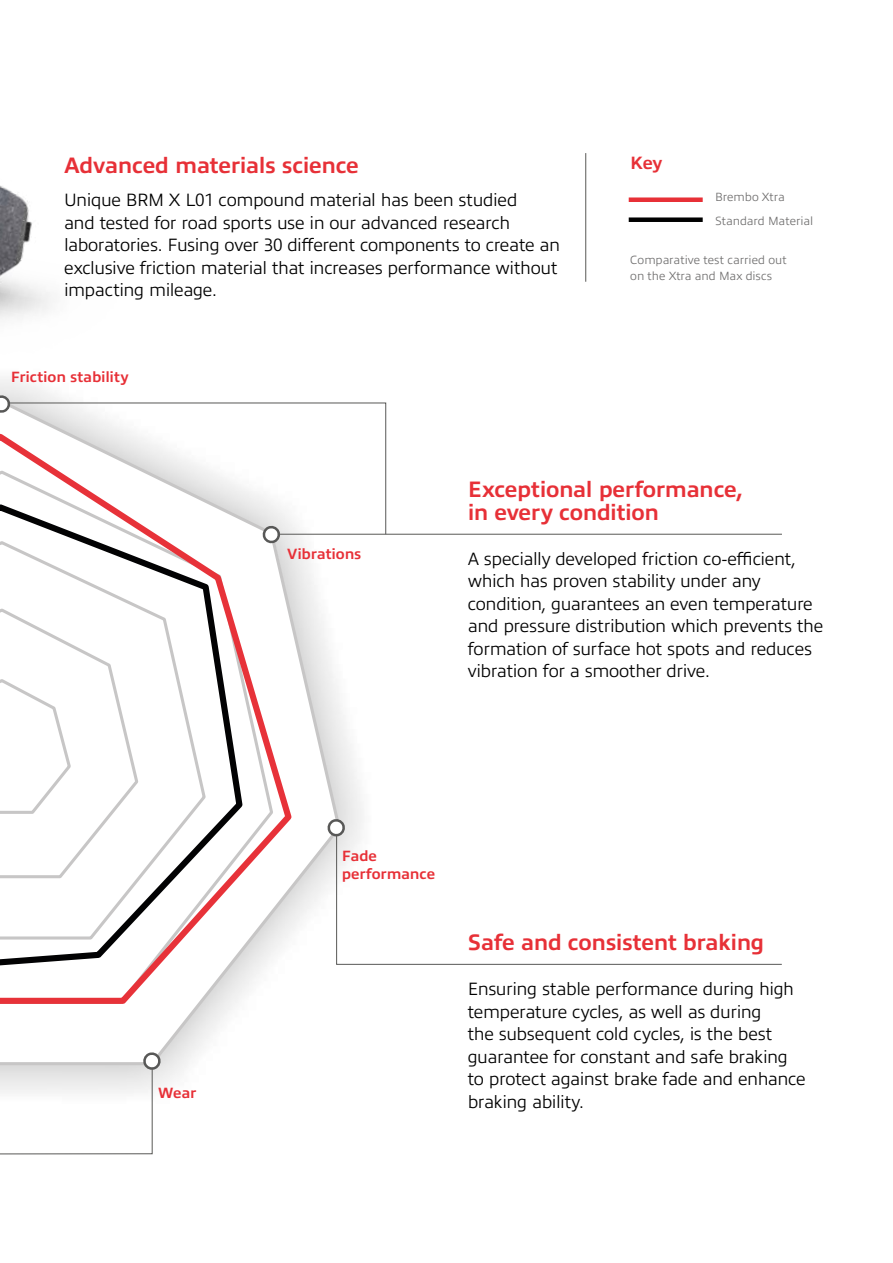
<style>
.page{position:relative;width:893px;height:1263px;background:#fff}
.page>*{position:absolute;margin:0;border:0;box-sizing:border-box;transform-origin:0 0}
.t1{font:700 22.5px/22.5px "Allumi Pro";letter-spacing:-.015em;color:#e73037}
.t2{font:300 18px/22.5px "Allumi Pro";letter-spacing:-.02em;color:#000}
.t3{font:700 18px "Allumi Pro";color:#e73037}
.t4{font:700 15px/18px "Allumi Pro";letter-spacing:-.005em;color:#e73037}
.t5{font:300 12px/24.5px "Allumi Pro";color:#706f6f}
</style>
<div class="page">
<img style="left:0;top:185px;width:51px;height:135px">
<svg style="left:0;top:379px;width:363px;height:707px"></svg>
<svg style="left:0;top:398px;width:343px;height:670px"></svg>
<svg style="left:0;top:430px;width:295px;height:577px"></svg>
<svg style="left:0;top:501px;width:246px;height:475px"></svg>
<svg style="left:261px;top:535px;width:19px;height:10px"></svg>
<svg style="left:326px;top:817px;width:19px;height:21px"></svg>
<svg style="left:0;top:394px;width:10px;height:20px"></svg>
<svg style="left:8px;top:402px;width:379px;height:133px"></svg>
<hr style="left:279px;top:534px;width:503px;height:1px;background:#585856">
<svg style="left:0;top:932px;width:160px;height:223px"></svg>
<svg style="left:336px;top:834px;width:446px;height:131px"></svg>
<div style="left:629px;top:197px;width:74px;height:5px;background:#e73037"></div>
<div style="left:629px;top:217px;width:74px;height:5px;background:#000"></div>
<hr style="left:585px;top:153px;width:1px;height:129px;background:#585856">
<p class="t1" style="left:64px;top:152px;width:296px">Advanced materials science</p>
<p class="t2" style="left:64px;top:187px;width:498px">Unique BRM X L01 compound material has been studied<br>and tested for road sports use in our advanced research laboratories. Fusing over 30 different components to create an exclusive friction material that increases performance without impacting mileage.</p>
<p class="t4" style="left:11px;top:367px;width:119px">Friction stability</p>
<p class="t3" style="left:630px;top:150px;width:34px">Key</p>
<p class="t5" style="left:715px;top:183px;width:100px">Brembo Xtra<br>Standard Material</p>
<p class="t5" style="left:630px;top:251px;width:158px;line-height:16.5px">Comparative test carried out on the Xtra and Max discs</p>
<p class="t4" style="left:158px;top:1082px;width:40px">Wear</p>
<p class="t4" style="left:287px;top:543px;width:76px">Vibrations</p>
<p class="t1" style="left:468px;top:477px;width:277px">Exceptional performance, in every condition</p>
<p class="t2" style="left:468px;top:546px;width:357px">A specially developed friction co-efficient, which has proven stability under any condition, guarantees an even temperature and pressure distribution which prevents the formation of surface hot spots and reduces vibration for a smoother drive.</p>
<p class="t4" style="left:342px;top:845px;width:95px">Fade performance</p>
<p class="t1" style="left:468px;top:929px;width:298px">Safe and consistent braking</p>
<p class="t2" style="left:468px;top:976px;width:340px">Ensuring stable performance during high temperature cycles, as well as during<br>the subsequent cold cycles, is the best guarantee for constant and safe braking to protect against brake fade and enhance braking ability.</p>
</div>
